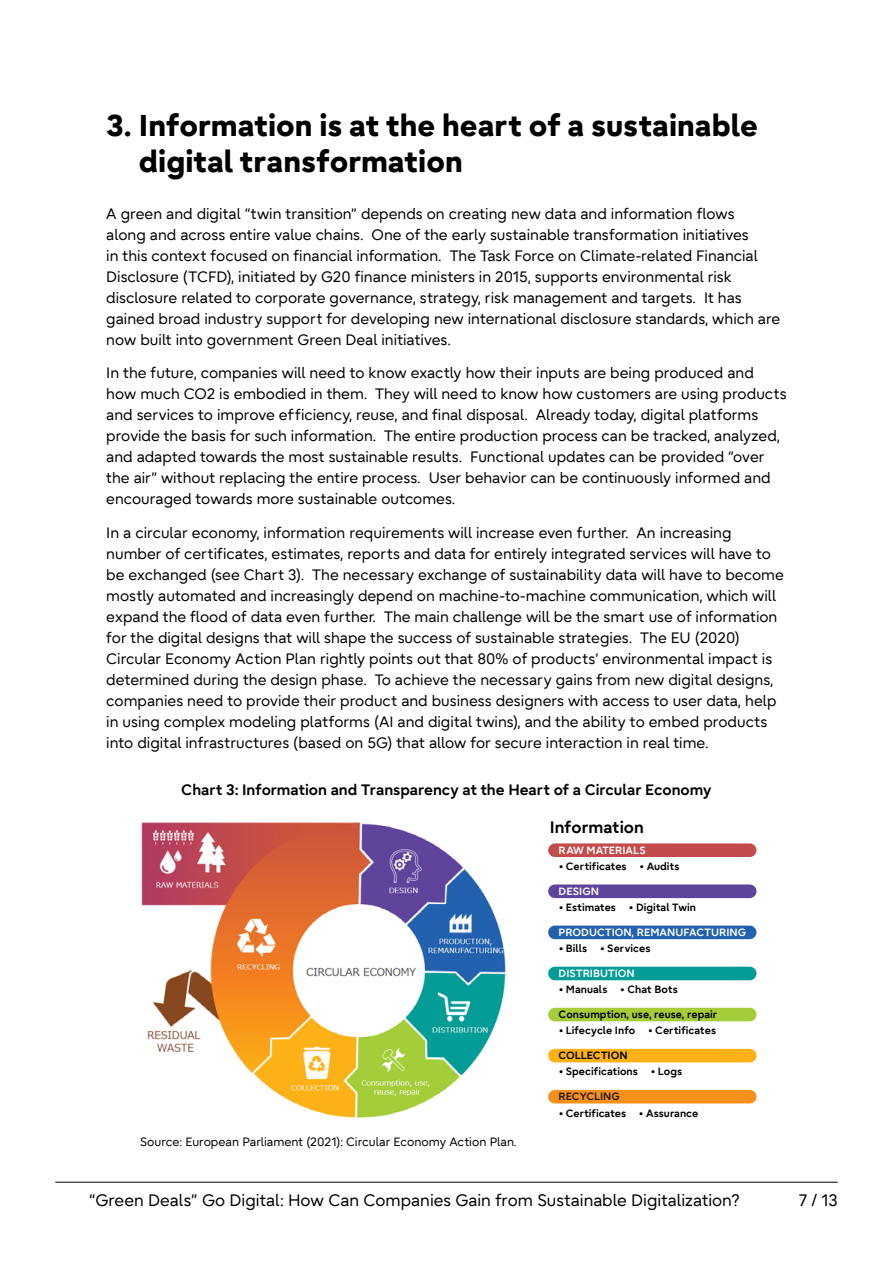
<style>
.page{position:relative;width:893px;height:1263px;background:#fff}
.page>*{position:absolute;margin:0;border:0;box-sizing:border-box;transform-origin:0 0}
.t1{font:800 30px/36px "Fujitsu Infinity Pro";color:#000}
.t2{font:16.5px "Fujitsu Infinity Pro";color:#000}
.t3{font:700 16.5px "Fujitsu Infinity Pro";letter-spacing:.005em;color:#000}
.t4{font:15px/21px "Fujitsu Infinity Pro";color:#000}
.t5{font:700 15px "Fujitsu Infinity Pro";color:#000}
.t6{font:12px "Fujitsu Infinity Pro";color:#000}
.t7{font:700 10.5px "Fujitsu Infinity Pro";letter-spacing:.005em;color:#000}
.t8{font:700 10.5px "Fujitsu Infinity Pro";letter-spacing:.005em;color:#fff}
.t9{font:700 10.5px "Fujitsu Infinity Pro";color:#231815}
</style>
<div class="page">
<hr style="left:55px;top:1182px;width:783px;height:1px;background:#000">
<div style="left:548px;top:843px;width:208px;height:14px;background:#c24b4b;border-radius:7px"></div>
<div style="left:548px;top:884px;width:208px;height:14px;background:#60449b;border-radius:7px"></div>
<div style="left:548px;top:967px;width:208px;height:13px;background:#039c96;border-radius:7px"></div>
<div style="left:548px;top:1008px;width:208px;height:13px;background:#a4cd39;border-radius:7px"></div>
<div style="left:548px;top:1049px;width:208px;height:13px;background:#fcb116;border-radius:7px"></div>
<div style="left:548px;top:1090px;width:208px;height:13px;background:#f7911c;border-radius:7px"></div>
<div style="left:548px;top:925px;width:208px;height:14px;background:#2161ae;border-radius:7px"></div>
<img style="left:141px;top:822px;width:365px;height:296px">
<h1 class="t1" style="left:139px;top:107px;width:621px;text-indent:-33px">3. Information is at the heart of a sustainable digital transformation</h1>
<p class="t4" style="left:106px;top:203px;width:676px">A green and digital “twin transition” depends on creating new data and information flows<br>along and across entire value chains. One of the early sustainable transformation initiatives<br>in this context focused on financial information. The Task Force on Climate-related Financial Disclosure (TCFD), initiated by G20 finance ministers in 2015, supports environmental risk disclosure related to corporate governance, strategy, risk management and targets. It has gained broad industry support for developing new international disclosure standards, which are now built into government Green Deal initiatives.</p>
<p class="t4" style="left:106px;top:362px;width:682px">In the future, companies will need to know exactly how their inputs are being produced and how much CO2 is embodied in them. They will need to know how customers are using products and services to improve ef ficiency, reuse, and final disposal. Already today, digital platforms provide the basis for such information. The entire production process can be tracked, analyzed, and adapted towards the most sustainable results. Functional updates can be provided “over the air” without replacing the entire process. User behavior can be continuously informed and encouraged towards more sustainable outcomes.</p>
<p class="t4" style="left:106px;top:522px;width:679px">In a circular economy, information requirements will increase even further. An increasing number of certificates, estimates, reports and data for entirely integrated services will have to be exchanged (see Chart 3). The necessary exchange of sustainability data will have to become mostly automated and increasingly depend on machine-to-machine communication, which will expand the flood of data even further. The main challenge will be the smart use of information for the digital designs that will shape the success of sustainable strategies. The EU (2020)<br>Circular Economy Action Plan rightly points out that 80% of products’ environmental impact is determined during the design phase. To achieve the necessary gains from new digital designs, companies need to provide their product and business designers with access to user data, help in using complex modeling platforms (AI and digital twins), and the ability to embed products into digital infrastructures (based on 5G) that allow for secure interaction in real time.</p>
<p class="t5" style="left:181px;top:779px;width:532px">Chart 3: Information and Transparency at the Heart of a Circular Economy</p>
<p class="t3" style="left:550px;top:816px;width:96px">Information</p>
<p class="t8" style="left:559px;top:843px;width:89px">RAW MATERIALS</p>
<p class="t7" style="left:559px;top:859px;width:69px">• Certificates</p>
<p class="t7" style="left:640px;top:859px;width:41px">• Audits</p>
<p class="t8" style="left:559px;top:884px;width:42px">DESIGN</p>
<p class="t7" style="left:559px;top:900px;width:58px">• Estimates</p>
<p class="t7" style="left:629px;top:900px;width:68px">• Digital Twin</p>
<p class="t8" style="left:559px;top:925px;width:189px">PRODUCTION, REMANUFACTURING</p>
<p class="t7" style="left:559px;top:942px;width:30px">• Bills</p>
<p class="t7" style="left:600px;top:942px;width:51px">• Services</p>
<p class="t6" style="left:140px;top:1134px;width:378px">Source: European Parliament (2021): Circular Economy Action Plan.</p>
<p class="t8" style="left:559px;top:966px;width:78px">DISTRIBUTION</p>
<p class="t7" style="left:559px;top:983px;width:50px">• Manuals</p>
<p class="t7" style="left:621px;top:983px;width:59px">• Chat Bots</p>
<p class="t7" style="left:559px;top:1008px;width:160px">Consumption, use, reuse, repair</p>
<p class="t7" style="left:559px;top:1024px;width:78px">• Lifecycle Info</p>
<p class="t7" style="left:648px;top:1024px;width:69px">• Certificates</p>
<p class="t7" style="left:559px;top:1049px;width:71px">COLLECTION</p>
<p class="t7" style="left:559px;top:1065px;width:80px">• Specifications</p>
<p class="t7" style="left:651px;top:1065px;width:33px">• Logs</p>
<p class="t9" style="left:559px;top:1090px;width:63px">RECYCLING</p>
<p class="t7" style="left:559px;top:1106px;width:68px">• Certificates</p>
<p class="t7" style="left:639px;top:1106px;width:61px">• Assurance</p>
<p class="t2" style="left:89px;top:1190px;width:652px">“Green Deals” Go Digital: How Can Companies Gain from Sustainable Digitalization?</p>
<p class="t2" style="left:799px;top:1190px;width:40px">7 / 13</p>
</div>
